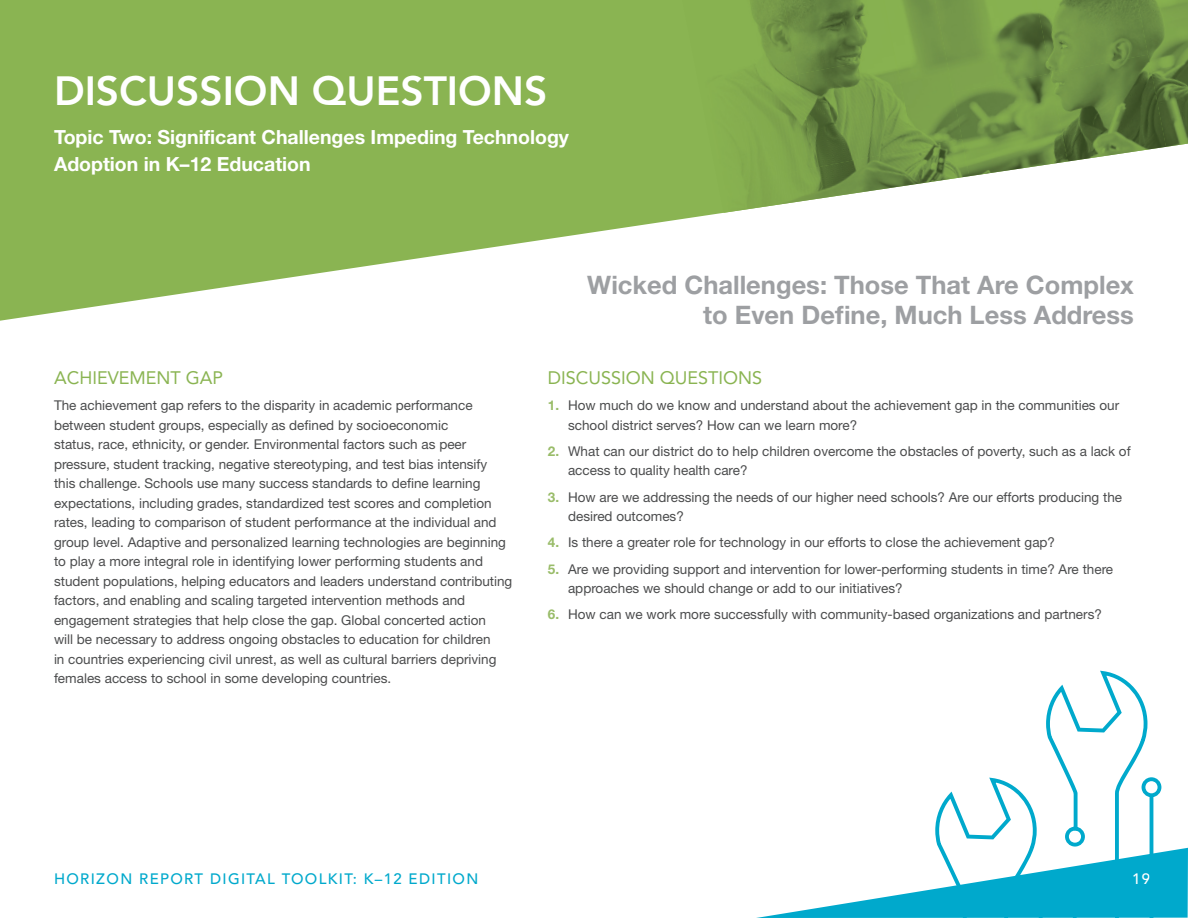
<style>
.page{position:relative;width:1188px;height:918px;background:#fff}
.page>*{position:absolute;margin:0;border:0;box-sizing:border-box;transform-origin:0 0}
.t1{font:800 40.5px "Avenir";color:#fff}
.t2{font:700 25.5px/30.6px "Helvetica Neue LT Std";color:#9d9fa2;text-align:right}
.t3{font:700 19.5px/26.4px "Helvetica Neue LT Std";color:#fff}
.t4{font:18px "Avenir";color:#8ab452}
.t5{font:500 15px "Avenir";letter-spacing:.09em;color:#00a9cc}
.t6{font:500 15px "Avenir";color:#fff}
.t7{font:13.5px/19.5px "Helvetica Neue LT Std";color:#4b4c4d}
.s1{font-weight:700;color:#99bc69}
</style>
<div class="page">
<svg style="left:0;top:0;width:970px;height:321px;fill:#8ab452"></svg>
<img style="left:682px;top:0;width:101px;height:93px">
<img style="left:783px;top:0;width:101px;height:74px">
<img style="left:884px;top:0;width:69px;height:139px">
<img style="left:935px;top:0;width:101px;height:93px">
<img style="left:1036px;top:0;width:101px;height:73px">
<img style="left:1137px;top:0;width:51px;height:147px">
<img style="left:700px;top:74px;width:98px;height:113px">
<img style="left:798px;top:55px;width:115px;height:94px">
<img style="left:953px;top:73px;width:111px;height:103px">
<img style="left:1050px;top:54px;width:116px;height:108px">
<img style="left:718px;top:149px;width:202px;height:64px">
<img style="left:913px;top:139px;width:56px;height:45px">
<svg style="left:756px;top:671px;width:432px;height:247px"></svg>
<h1 class="t1" style="left:54px;top:67px;width:495px">DISCUSSION QUESTIONS</h1>
<h3 class="t3" style="left:54px;top:124px;width:517px">Topic Two: Significant Challenges Impeding Technology<br>Adoption in K–12 Education</h3>
<h2 class="t2" style="left:587px;top:269px;width:548px">Wicked Challenges: Those That Are Complex to Even Define, Much Less Address</h2>
<h3 class="t4" style="left:54px;top:367px;width:171px">ACHIEVEMENT GAP</h3>
<p class="t7" style="left:54px;top:395px;width:460px">The achievement gap refers to the disparity in academic performance between student groups, especially as defined by socioeconomic<br>status, race, ethnicity, or gender. Environmental factors such as peer pressure, student tracking, negative stereotyping, and test bias intensify<br>this challenge. Schools use many success standards to define learning expectations, including grades, standardized test scores and completion rates, leading to comparison of student performance at the individual and group level. Adaptive and personalized learning technologies are beginning to play a more integral role in identifying lower performing students and student populations, helping educators and leaders understand contributing factors, and enabling and scaling targeted intervention methods and engagement strategies that help close the gap. Global concerted action<br>will be necessary to address ongoing obstacles to education for children<br>in countries experiencing civil unrest, as well as cultural barriers depriving females access to school in some developing countries.</p>
<h3 class="t4" style="left:548px;top:367px;width:216px">DISCUSSION QUESTIONS</h3>
<p class="t7" style="left:568px;top:395px;width:553px;text-indent:-20px"><span class="s1">1.</span> How much do we know and understand about the achievement gap in the communities our school district serves? How can we learn more?</p>
<p class="t7" style="left:568px;top:441px;width:564px;text-indent:-20px"><span class="s1">2.</span> What can our district do to help children overcome the obstacles of poverty, such as a lack of access to quality health care?</p>
<p class="t7" style="left:568px;top:487px;width:556px;text-indent:-20px"><span class="s1">3.</span> How are we addressing the needs of our higher need schools? Are our efforts producing the desired outcomes?</p>
<p class="t7" style="left:548px;top:533px;width:509px"><span class="s1">4.</span> Is there a greater role for technology in our efforts to close the achievement gap?</p>
<p class="t7" style="left:568px;top:559px;width:547px;text-indent:-20px"><span class="s1">5.</span> Are we providing support and intervention for lower-performing students in time? Are there approaches we should change or add to our initiatives?</p>
<p class="t7" style="left:548px;top:605px;width:556px"><span class="s1">6.</span> How can we work more successfully with community-based organizations and partners?</p>
<p class="t5" style="left:54px;top:870px;width:426px">HORIZON REPORT DIGITAL TOOLKIT: K–12 EDITION</p>
<p class="t6" style="left:1132px;top:870px;width:20px">19</p>
</div>
